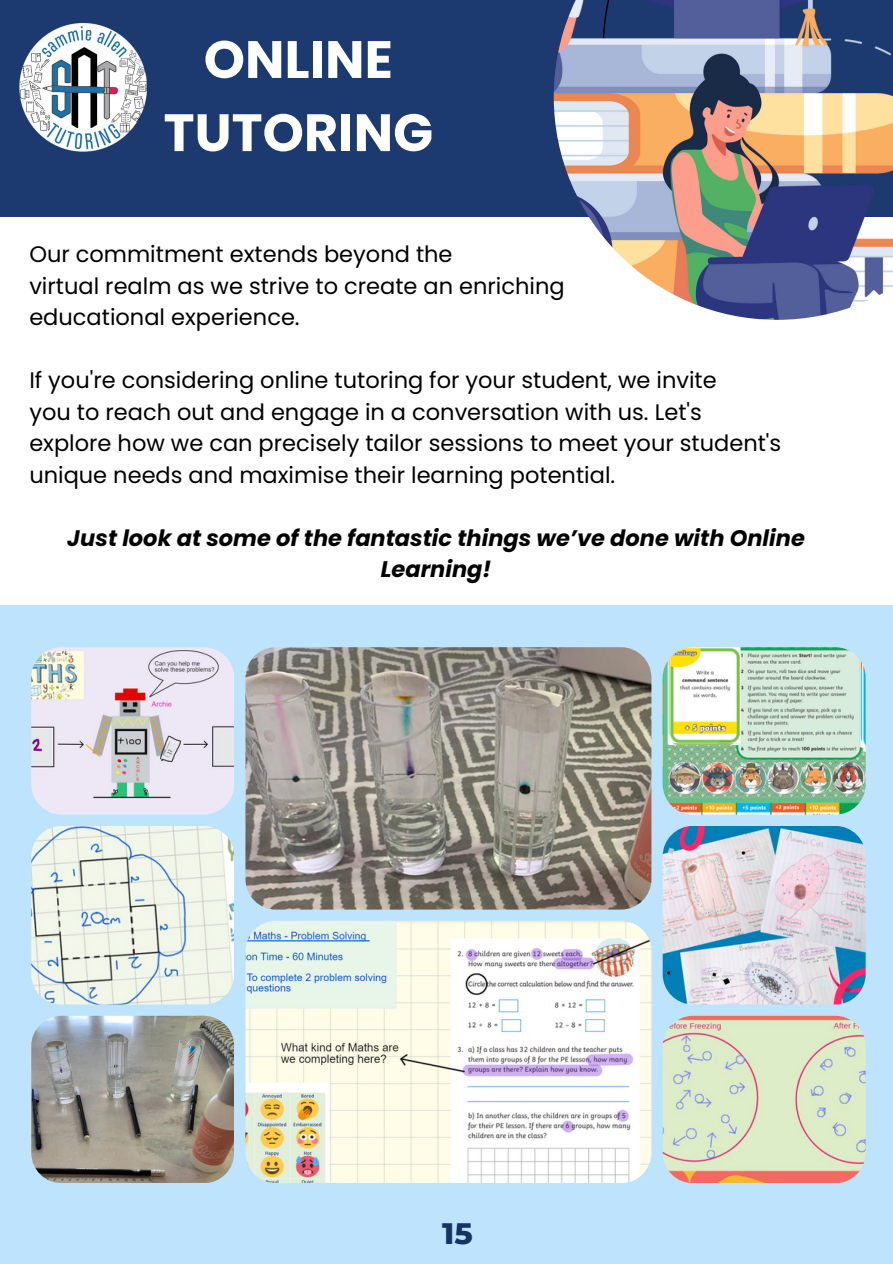
<style>
.page{position:relative;width:893px;height:1264px;background:#fff}
.page>*{position:absolute;margin:0;border:0;box-sizing:border-box;transform-origin:0 0}
.t1{font:700 52.5px/73.2px "Poppins";color:#fff;text-align:center}
.t2{font:800 30.15px "Montserrat";color:#153462}
.t3{font:22.5px/31.5px "Poppins";color:#000}
.t4{font:italic 700 22.5px/31.5px "Poppins";color:#000;text-align:center}
</style>
<div class="page">
<div style="left:0;top:0;width:892px;height:1263px;background:#1c3a70"></div>
<img style="left:19px;top:23px;width:129px;height:129px">
<div style="left:0;top:217px;width:892px;height:397px;background:#fff"></div>
<img style="left:553px;top:0;width:339px;height:320px">
<div style="left:0;top:605px;width:892px;height:658px;background:#bee3fd"></div>
<img style="left:31px;top:647px;width:203px;height:167px;border-radius:30px">
<img style="left:31px;top:826px;width:203px;height:178px">
<img style="left:31px;top:1015px;width:203px;height:167px">
<img style="left:245px;top:647px;width:406px;height:262px;border-radius:30px">
<img style="left:245px;top:920px;width:406px;height:262px;border-radius:30px">
<img style="left:662px;top:647px;width:203px;height:167px;border-radius:30px">
<img style="left:662px;top:826px;width:203px;height:178px">
<img style="left:662px;top:1015px;width:203px;height:167px">
<p class="t1" style="left:163px;top:23px;width:271px">ONLINE<br>TUTORING</p>
<p class="t3" style="left:29px;top:239px;width:424px">Our commitment extends beyond the</p>
<p class="t3" style="left:29px;top:270px;width:537px">virtual realm as we strive to create an enriching</p>
<h1 class="t3" style="left:29px;top:302px;width:272px">educational experience.</h1>
<p class="t3" style="left:29px;top:365px;width:688px">If you're considering online tutoring for your student, we invite</p>
<p class="t3" style="left:29px;top:396px;width:674px">you to reach out and engage in a conversation with us. Let's</p>
<p class="t3" style="left:29px;top:428px;width:753px">explore how we can precisely tailor sessions to meet your student's unique needs and maximise their learning potential.</p>
<p class="t4" style="left:67px;top:522px;width:739px">Just look at some of the fantastic things we’ve done with Online<br>Learning!</p>
<p class="t2" style="left:442px;top:1214px;width:32px">15</p>
</div>
